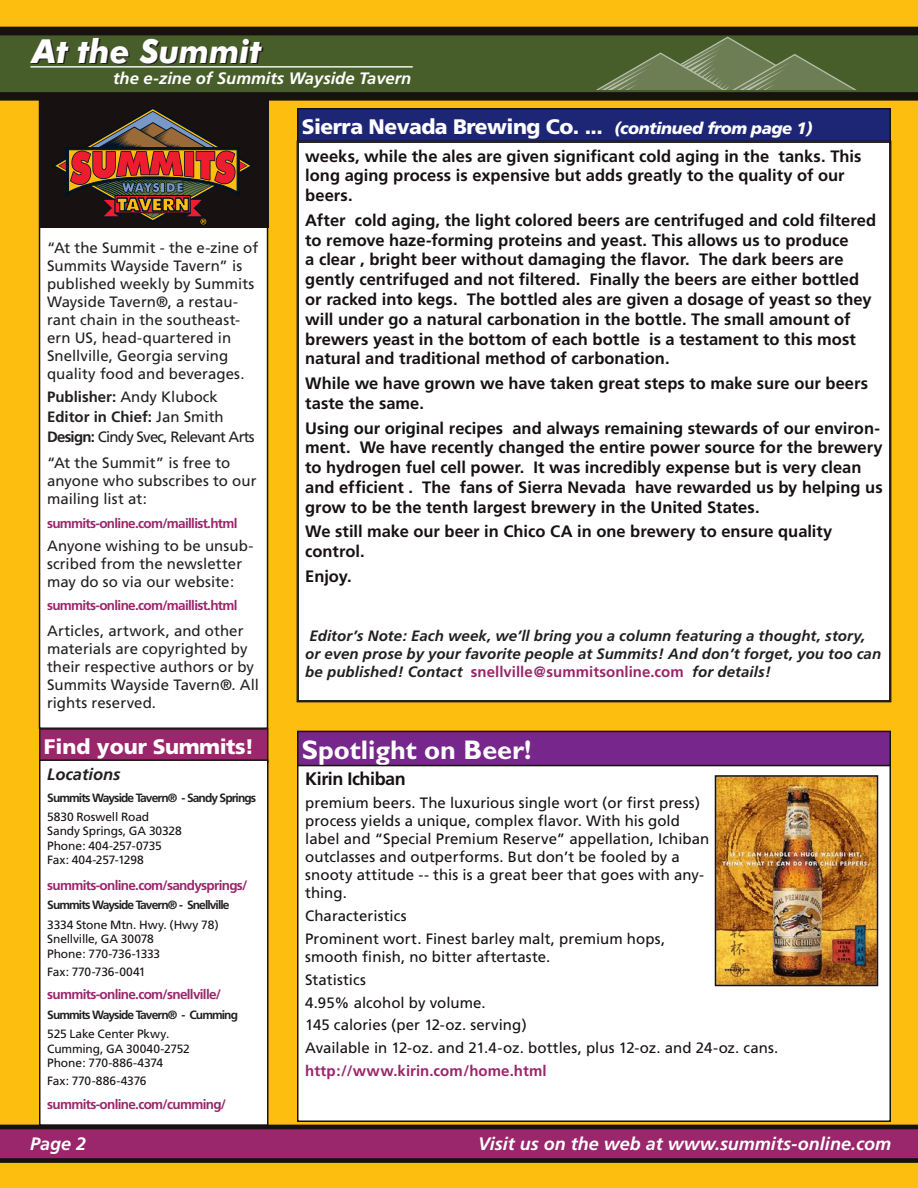
<style>
.page{position:relative;width:918px;height:1188px;background:#febe10}
.page>*{position:absolute;margin:0;border:0;box-sizing:border-box;transform-origin:0 0}
.t1{font:italic 700 33.15px "Futura BT";color:#fff}
.News_Box_Titles{font:700 27px "Gill Sans";color:#fff}
.News_Box_Titles-2{font:900 21px "Frutiger";letter-spacing:-.025em;color:#fff}
.Headers_in_Big_Stories{font:900 21px "Frutiger";letter-spacing:-.01em;color:#fff}
.Footer_Type{font:italic 700 18px "Frutiger";color:#fff}
.Heads_in_Shorts{font:700 18px "Frutiger";letter-spacing:-.025em;color:#171112}
.Feature_Bold{font:700 16.5px/19.8px "Frutiger";color:#171112}
.t2{font:italic 700 16.5px "Frutiger";color:#fff}
.Passport_List{font:italic 700 16.5px "Frutiger";color:#231f20}
.Feature{font:15px/18px "Frutiger";letter-spacing:.005em;color:#171112}
.Body_copy{font:15px/18px "Frutiger";letter-spacing:.005em;color:#231f20}
.Feature-2{font:italic 700 15px/18px "Frutiger";letter-spacing:.005em;color:#231f20}
.Feature-3{font:700 15px "Frutiger";letter-spacing:.005em;color:#9a266b}
.Name_List_-_Masthead{font:15px "Frutiger";letter-spacing:-.05em;color:#231f20}
.Name_List_-_Masthead-2{font:700 15px "Frutiger";color:#231f20}
.Name_List_-_Masthead-3{font:15px "Frutiger";color:#231f20}
.urls{font:700 13.5px "Frutiger";letter-spacing:-.05em;color:#9a266b}
.Feature-4{font:12px/14.4px "Frutiger";letter-spacing:-.01em;color:#171112}
.t3{font:700 12px "Frutiger";letter-spacing:-.075em;color:#231f20}
.s1{font-style:italic;font-size:16.5px}
.s2{font-weight:700}
.s3{font-weight:400}
.s4{font-style:normal;color:#9a266b}
</style>
<div class="page">
<svg style="left:0;top:1125px;width:918px;height:38px;background:#7c2156"></svg>
<div style="left:40px;top:100px;width:228px;height:628px;background:#fff"></div>
<div style="left:39px;top:99px;width:229px;height:630px;border:2px solid #171112"></div>
<div style="left:40px;top:729px;width:228px;height:33px;background:#9a266b"></div>
<div style="left:39px;top:728px;width:229px;height:35px;border:2px solid #231f20"></div>
<div style="left:40px;top:760px;width:228px;height:365px;background:#fff"></div>
<div style="left:39px;top:759px;width:229px;height:367px;border:2px solid #171112"></div>
<div style="left:0;top:27px;width:918px;height:74px;background:#171112"></div>
<svg style="left:0;top:34px;width:918px;height:60px;background:#435728"></svg>
<div style="left:39px;top:100px;width:229px;height:128px;background:#171112"></div>
<svg style="left:52px;top:107px;width:202px;height:117px"></svg>
<hr style="left:30px;top:66px;width:383px;height:2px;background:#fff">
<svg style="left:567px;top:36px;width:324px;height:54px;background:#5b6e40"></svg>
<div style="left:298px;top:109px;width:592px;height:34px;background:#1c2674"></div>
<div style="left:297px;top:108px;width:594px;height:36px;border:2px solid #171112"></div>
<svg style="left:297px;top:141px;width:594px;height:561px"></svg>
<div style="left:298px;top:764px;width:592px;height:357px;background:#fff"></div>
<div style="left:298px;top:731px;width:592px;height:35px;background:#77278b"></div>
<div style="left:297px;top:731px;width:594px;height:35px;border:2px solid #171112"></div>
<img style="left:718px;top:778px;width:157px;height:205px">
<div style="left:715px;top:775px;width:163px;height:211px;border:2px solid #171112"></div>
<p class="t1" style="left:32px;top:31px;width:231px">At the Summit</p>
<p class="t2" style="left:113px;top:68px;width:300px">the e-zine of Summits Wayside Tavern</p>
<p class="News_Box_Titles-2" style="left:302px;top:114px;width:512px">Sierra Nevada Brewing Co. ... <span class="s1">(continued from page 1)</span></p>
<p class="Feature_Bold" style="left:305px;top:146px;width:558px">weeks, while the ales are given significant cold aging in the tanks. This long aging process is expensive but adds greatly to the quality of our beers.</p>
<p class="Feature_Bold" style="left:305px;top:210px;width:573px">After cold aging, the light colored beers are centrifuged and cold filtered to remove haze-forming proteins and yeast. This allows us to produce<br>a clear , bright beer without damaging the flavor. The dark beers are gently centrifuged and not filtered. Finally the beers are either bottled or racked into kegs. The bottled ales are given a dosage of yeast so they will under go a natural carbonation in the bottle. The small amount of brewers yeast in the bottom of each bottle is a testament to this most natural and traditional method of carbonation.</p>
<p class="Feature_Bold" style="left:305px;top:374px;width:564px">While we have grown we have taken great steps to make sure our beers taste the same.</p>
<p class="Feature_Bold" style="left:305px;top:418px;width:579px">Using our original recipes and always remaining stewards of our environ&shy;ment. We have recently changed the entire power source for the brewery to hydrogen fuel cell power. It was incredibly expense but is very clean and efficient . The fans of Sierra Nevada have rewarded us by helping us grow to be the tenth largest brewery in the United States.</p>
<p class="Feature_Bold" style="left:305px;top:522px;width:529px">We still make our beer in Chico CA in one brewery to ensure quality control.</p>
<p class="Feature_Bold" style="left:305px;top:566px;width:48px">Enjoy.</p>
<p class="Body_copy" style="left:47px;top:239px;width:213px">“At the Summit - the e-zine of<br>Summits Wayside Tavern” is published weekly by Summits<br>Wayside Tavern®, a restau&shy;rant chain in the southeast&shy;ern US, head-quartered in<br>Snellville, Georgia serving quality food and beverages.</p>
<p class="Name_List_-_Masthead-3" style="left:47px;top:388px;width:172px"><span class="s2">Publisher:</span> Andy Klubock</p>
<p class="Name_List_-_Masthead-2" style="left:47px;top:408px;width:178px">Editor in Chief: <span class="s3">Jan Smith</span></p>
<p class="Name_List_-_Masthead" style="left:47px;top:428px;width:209px"><span class="s2">Design:</span> Cindy Svec, Relevant Arts</p>
<p class="Body_copy" style="left:47px;top:454px;width:211px">“At the Summit” is free to anyone who subscribes to our mailing list at:</p>
<p class="urls" style="left:47px;top:515px;width:192px">summits-online.com/maillist.html</p>
<p class="Body_copy" style="left:47px;top:537px;width:208px">Anyone wishing to be unsub&shy;scribed from the newsletter may do so via our website:</p>
<p class="urls" style="left:47px;top:598px;width:192px">summits-online.com/maillist.html</p>
<p class="Body_copy" style="left:47px;top:622px;width:214px">Articles, artwork, and other materials are copyrighted by their respective authors or by<br>Summits Wayside Tavern®. All rights reserved.</p>
<p class="Headers_in_Big_Stories" style="left:44px;top:734px;width:212px">Find your Summits!</p>
<p class="Passport_List" style="left:47px;top:765px;width:75px">Locations</p>
<p class="t3" style="left:47px;top:790px;width:211px">Summits Wayside Tavern® - Sandy Springs</p>
<p class="Feature-4" style="left:47px;top:810px;width:136px">5830 Roswell Road<br>Sandy Springs, GA 30328<br>Phone: 404-257-0735<br>Fax: 404-257-1298</p>
<p class="urls" style="left:47px;top:877px;width:202px">summits-online.com/sandysprings/</p>
<p class="t3" style="left:47px;top:898px;width:184px">Summits Wayside Tavern® - Snellville</p>
<p class="Feature-4" style="left:47px;top:917px;width:173px">3334 Stone Mtn. Hwy. (Hwy 78)<br>Snellville, GA 30078<br>Phone: 770-736-1333</p>
<p class="Feature-4" style="left:47px;top:964px;width:100px">Fax: 770-736-0041</p>
<p class="urls" style="left:47px;top:987px;width:175px">summits-online.com/snellville/</p>
<p class="t3" style="left:47px;top:1008px;width:192px">Summits Wayside Tavern® - Cumming</p>
<p class="Feature-4" style="left:47px;top:1027px;width:144px">525 Lake Center Pkwy.<br>Cumming, GA 30040-2752<br>Phone: 770-886-4374</p>
<p class="Feature-4" style="left:47px;top:1074px;width:101px">Fax: 770-886-4376</p>
<p class="urls" style="left:47px;top:1096px;width:180px">summits-online.com/cumming/</p>
<p class="Feature-2" style="left:305px;top:627px;width:577px">Editor’s Note: Each week, we’ll bring you a column featuring a thought, story,<br>or even prose by your favorite people at Summits! And don’t forget, you too can be published! Contact <span class="s4">snellville@summitsonline.com</span> for details!</p>
<p class="News_Box_Titles" style="left:302px;top:734px;width:231px">Spotlight on Beer!</p>
<p class="Heads_in_Shorts" style="left:305px;top:768px;width:102px">Kirin Ichiban</p>
<p class="Feature" style="left:305px;top:794px;width:406px">premium beers. The luxurious single wort (or first press) process yields a unique, complex flavor. With his gold label and “Special Premium Reserve” appellation, Ichiban outclasses and outperforms. But don’t be fooled by a snooty attitude -- this is a great beer that goes with any&shy;thing.</p>
<p class="Feature" style="left:305px;top:907px;width:103px">Characteristics</p>
<p class="Feature" style="left:305px;top:930px;width:362px">Prominent wort. Finest barley malt, premium hops, smooth finish, no bitter aftertaste.</p>
<p class="Feature" style="left:305px;top:971px;width:62px">Statistics</p>
<p class="Feature" style="left:305px;top:993px;width:182px">4.95% alcohol by volume.</p>
<p class="Feature" style="left:305px;top:1016px;width:223px">145 calories (per 12-oz. serving)</p>
<p class="Feature" style="left:305px;top:1039px;width:475px">Available in 12-oz. and 21.4-oz. bottles, plus 12-oz. and 24-oz. cans.</p>
<p class="Feature-3" style="left:305px;top:1062px;width:243px">http://www.kirin.com/home.html</p>
<p class="Footer_Type" style="left:30px;top:1133px;width:58px">Page 2</p>
<p class="Footer_Type" style="left:478px;top:1134px;width:414px">Visit us on the web at www.summits-online.com</p>
</div>
